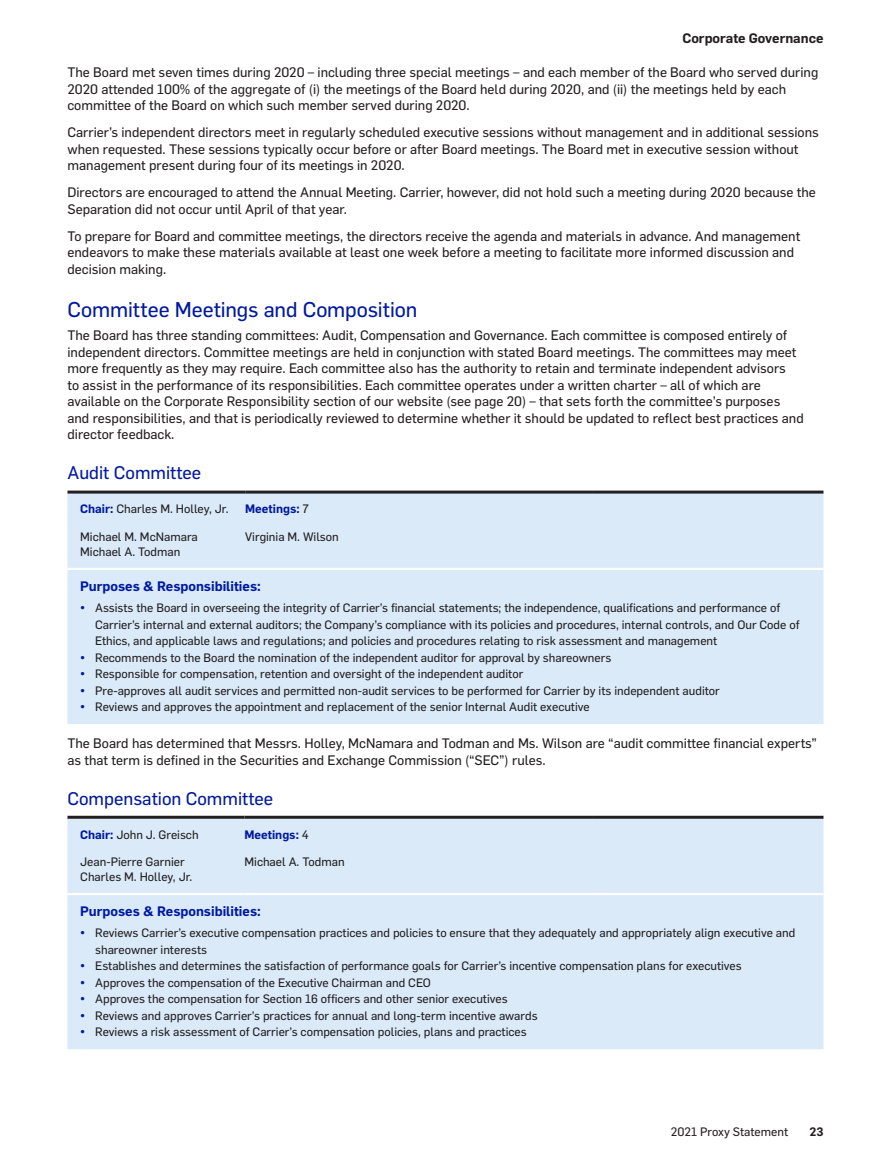
<style>
.page{position:relative;width:891px;height:1161px;background:#fff}
.page>*{position:absolute;margin:0;border:0;box-sizing:border-box;transform-origin:0 0}
.t1{font:21px "Flama Basic";letter-spacing:-.005em;color:#00199f}
.t2{font:18px "Flama Basic";color:#00199f}
.t3{font:13.5px/16.5px "Flama Basic";color:#231f20}
.t4{font:600 13.5px "Flama";color:#00199f}
.t5{font:600 13.5px "Flama";color:#231f20}
.t6{font:12px/16.5px "Flama Basic";color:#231f20}
.t7{font:600 12px "Flama";color:#00199f}
.t8{font:600 12px "Flama";color:#231f20}
.s1{font-family:"Flama";font-weight:600;color:#00199f}
.s2{font-family:"Flama Basic";font-weight:400;color:#231f20}
</style>
<div class="page">
<div style="left:68px;top:494px;width:756px;height:230px;background:#daeaf9"></div>
<hr style="left:68px;top:491px;width:177px;height:3px;background:#231f20">
<hr style="left:245px;top:491px;width:349px;height:3px;background:#231f20">
<hr style="left:594px;top:491px;width:230px;height:3px;background:#231f20">
<hr style="left:68px;top:568px;width:177px;height:2px;background:#fff">
<hr style="left:245px;top:568px;width:349px;height:2px;background:#fff">
<hr style="left:594px;top:568px;width:230px;height:2px;background:#fff">
<div style="left:68px;top:819px;width:756px;height:230px;background:#daeaf9"></div>
<hr style="left:68px;top:816px;width:176px;height:3px;background:#231f20">
<hr style="left:244px;top:816px;width:350px;height:3px;background:#231f20">
<hr style="left:594px;top:816px;width:230px;height:3px;background:#231f20">
<hr style="left:68px;top:893px;width:176px;height:2px;background:#fff">
<hr style="left:244px;top:893px;width:350px;height:2px;background:#fff">
<hr style="left:594px;top:893px;width:230px;height:2px;background:#fff">
<p class="t5" style="left:682px;top:29px;width:143px">Corporate Governance</p>
<p class="t3" style="left:68px;top:63px;width:752px">The Board met seven times during 2020 – including three special meetings – and each member of the Board who served during<br>2020 attended 100% of the aggregate of (i) the meetings of the Board held during 2020, and (ii) the meetings held by each committee of the Board on which such member served during 2020.</p>
<p class="t3" style="left:68px;top:123px;width:753px">Carrier’s independent directors meet in regularly scheduled executive sessions without management and in additional sessions when requested. These sessions typically occur before or after Board meetings. The Board met in executive session without management present during four of its meetings in 2020.</p>
<p class="t3" style="left:68px;top:183px;width:750px">Directors are encouraged to attend the Annual Meeting. Carrier, however, did not hold such a meeting during 2020 because the<br>Separation did not occur until April of that year.</p>
<p class="t3" style="left:68px;top:227px;width:734px">To prepare for Board and committee meetings, the directors receive the agenda and materials in advance. And management endeavors to make these materials available at least one week before a meeting to facilitate more informed discussion and decision making.</p>
<h1 class="t1" style="left:68px;top:295px;width:351px">Committee Meetings and Composition</h1>
<p class="t3" style="left:68px;top:326px;width:738px">The Board has three standing committees: Audit, Compensation and Governance. Each committee is composed entirely of independent directors. Committee meetings are held in conjunction with stated Board meetings. The committees may meet more frequently as they may require. Each committee also has the authority to retain and terminate independent advisors<br>to assist in the performance of its responsibilities. Each committee operates under a written charter – all of which are available on the Corporate Responsibility section of our website (see page 20) – that sets forth the committee’s purposes and responsibilities, and that is periodically reviewed to determine whether it should be updated to reflect best practices and director feedback.</p>
<h2 class="t2" style="left:68px;top:460px;width:135px">Audit Committee</h2>
<p class="t6" style="left:80px;top:500px;width:150px"><span class="s1">Chair:</span> Charles M. Holley, Jr.</p>
<p class="t6" style="left:80px;top:529px;width:119px;line-height:15px">Michael M. McNamara<br>Michael A. Todman</p>
<p class="t7" style="left:245px;top:500px;width:65px">Meetings: <span class="s2">7</span></p>
<p class="t6" style="left:245px;top:528px;width:95px">Virginia M. Wilson</p>
<p class="t4" style="left:80px;top:577px;width:182px">Purposes &amp; Responsibilities:</p>
<p class="t6" style="left:95px;top:599px;width:706px;text-indent:-15px"><span class="s1">•</span> Assists the Board in overseeing the integrity of Carrier’s financial statements; the independence, qualifications and performance of<br>Carrier’s internal and external auditors; the Company’s compliance with its policies and procedures, internal controls, and Our Code of<br>Ethics, and applicable laws and regulations; and policies and procedures relating to risk assessment and management</p>
<p class="t6" style="left:80px;top:649px;width:533px"><span class="s1">•</span> Recommends to the Board the nomination of the independent auditor for approval by shareowners</p>
<p class="t6" style="left:80px;top:665px;width:445px"><span class="s1">•</span> Responsible for compensation, retention and oversight of the independent auditor</p>
<p class="t6" style="left:80px;top:682px;width:641px"><span class="s1">•</span> Pre-approves all audit services and permitted non-audit services to be performed for Carrier by its independent auditor</p>
<p class="t6" style="left:80px;top:698px;width:511px"><span class="s1">•</span> Reviews and approves the appointment and replacement of the senior Internal Audit executive</p>
<p class="t3" style="left:68px;top:734px;width:751px">The Board has determined that Messrs. Holley, McNamara and Todman and Ms. Wilson are “audit committee financial experts” as that term is defined in the Securities and Exchange Commission (“SEC”) rules.</p>
<h2 class="t2" style="left:68px;top:786px;width:207px">Compensation Committee</h2>
<p class="t6" style="left:80px;top:825px;width:120px"><span class="s1">Chair:</span> John J. Greisch</p>
<p class="t6" style="left:80px;top:854px;width:114px;line-height:15px">Jean-Pierre Garnier<br>Charles M. Holley, Jr.</p>
<p class="t7" style="left:244px;top:826px;width:66px">Meetings: <span class="s2">4</span></p>
<p class="t6" style="left:244px;top:853px;width:102px">Michael A. Todman</p>
<p class="t4" style="left:80px;top:902px;width:182px">Purposes &amp; Responsibilities:</p>
<p class="t6" style="left:95px;top:924px;width:702px;text-indent:-15px"><span class="s1">•</span> Reviews Carrier’s executive compensation practices and policies to ensure that they adequately and appropriately align executive and shareowner interests</p>
<p class="t6" style="left:80px;top:957px;width:663px"><span class="s1">•</span> Establishes and determines the satisfaction of performance goals for Carrier’s incentive compensation plans for executives</p>
<p class="t6" style="left:80px;top:974px;width:352px"><span class="s1">•</span> Approves the compensation of the Executive Chairman and CEO</p>
<p class="t6" style="left:80px;top:990px;width:429px"><span class="s1">•</span> Approves the compensation for Section 16 officers and other senior executives</p>
<p class="t6" style="left:80px;top:1007px;width:459px"><span class="s1">•</span> Reviews and approves Carrier’s practices for annual and long-term incentive awards</p>
<p class="t6" style="left:80px;top:1023px;width:448px"><span class="s1">•</span> Reviews a risk assessment of Carrier’s compensation policies, plans and practices</p>
<p class="t6" style="left:671px;top:1123px;width:119px">2021 Proxy Statement</p>
<p class="t8" style="left:809px;top:1123px;width:16px">23</p>
</div>
